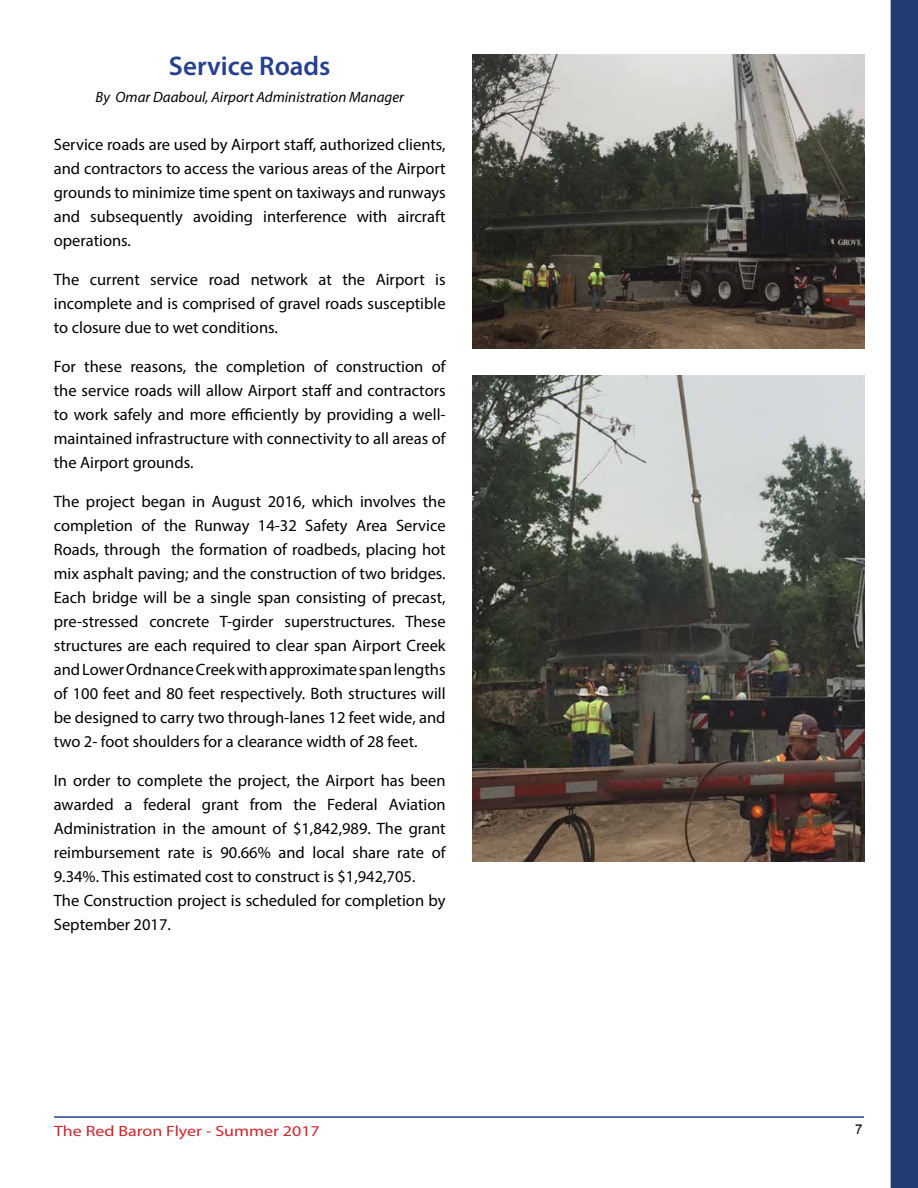
<style>
.page{position:relative;width:918px;height:1188px;background:#fff}
.page>*{position:absolute;margin:0;border:0;box-sizing:border-box;transform-origin:0 0}
.t1{font:600 27px "Myriad Pro";color:#25408f}
.t2{font:16.5px/24px "Myriad Pro";color:#000;text-align:justify}
.t3{font:italic 15px "Myriad Pro";color:#000}
.t4{font:15px "Myriad Pro";color:#d0232a;scale:1.2 1}
.t5{font:13.5px "Arial";color:#000}
</style>
<div class="page">
<svg style="left:890px;top:0;width:28px;height:1188px;background:#374f7f"></svg>
<hr style="left:54px;top:1116px;width:810px;height:2px;background:#25408f">
<img style="left:472px;top:55px;width:392px;height:294px">
<img style="left:472px;top:375px;width:392px;height:486px">
<h1 class="t1" style="left:169px;top:49px;width:163px">Service Roads</h1>
<p class="t3" style="left:96px;top:88px;width:310px">By Omar Daaboul, Airport Administration Manager</p>
<p class="t2" style="left:54px;top:132px;width:393px">Service roads are used by Airport staff, authorized clients, and contractors to access the various areas of the Airport grounds to minimize time spent on taxiways and runways and subsequently avoiding interference with aircraft operations.</p>
<p class="t2" style="left:54px;top:267px;width:393px">The current service road network at the Airport is incomplete and is comprised of gravel roads susceptible to closure due to wet conditions.</p>
<p class="t2" style="left:54px;top:355px;width:393px">For these reasons, the completion of construction of the service roads will allow Airport staff and contractors to work safely and more efficiently by providing a well&shy;maintained infrastructure with connectivity to all areas of the Airport grounds.</p>
<p class="t2" style="left:54px;top:490px;width:393px">The project began in August 2016, which involves the completion of the Runway 14-32 Safety Area Service Roads, through the formation of roadbeds, placing hot mix asphalt paving; and the construction of two bridges.<br>Each bridge will be a single span consisting of precast, pre-stressed concrete T-girder superstructures. These structures are each required to clear span Airport Creek and Lower Ordnance Creek with approximate span lengths of 100 feet and 80 feet respectively. Both structures will be designed to carry two through-lanes 12 feet wide, and two 2- foot shoulders for a clearance width of 28 feet.</p>
<p class="t2" style="left:54px;top:769px;width:393px;text-align:left">In order to complete the project, the Airport has been awarded a federal grant from the Federal Aviation Administration in the amount of $1,842,989. The grant reimbursement rate is 90.66% and local share rate of 9.34%. This estimated cost to construct is $1,942,705.<br>The Construction project is scheduled for completion by September 2017.</p>
<p class="t4" style="left:54px;top:1122px;width:223px">The Red Baron Flyer - Summer 2017</p>
<p class="t5" style="left:855px;top:1120px;width:9px">7</p>
</div>
